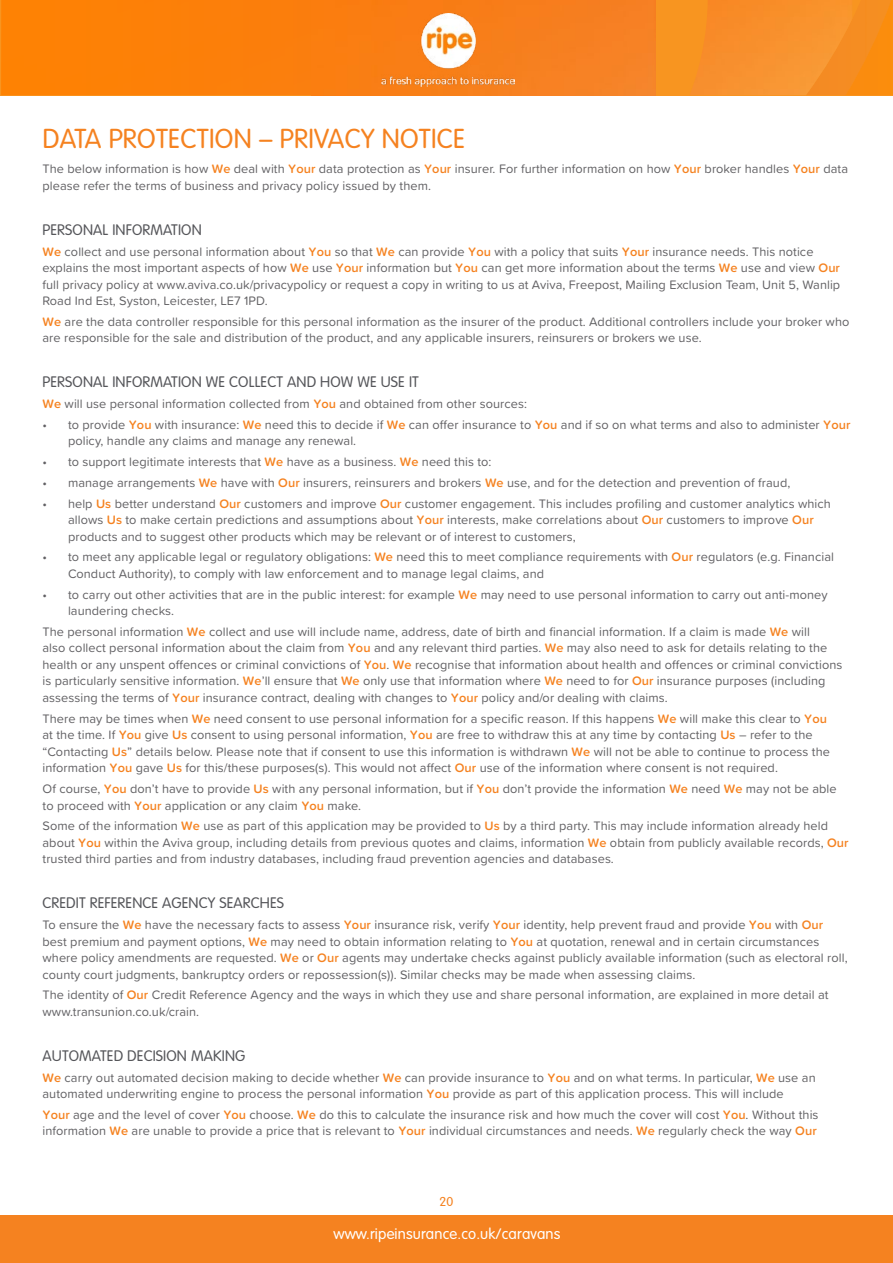
<style>
.page{position:relative;width:893px;height:1263px;background:#fff}
.page>*{position:absolute;margin:0;border:0;box-sizing:border-box;transform-origin:0 0}
.CVN_Main_Heading{font:300 27px "VAG Rounded Std";letter-spacing:.01em;color:#f58220}
.CVN_Secondary_Heading{font:300 15px "VAG Rounded Std";letter-spacing:.01em;color:#55565a}
.t1{font:300 15px "VAG Rounded Std";letter-spacing:.01em;color:#fff}
.CVN_Body{font:12.75px/16.5px "Proxima Soft";letter-spacing:.005em;color:#626164}
.t2{font:300 12.75px "VAG Rounded Std";color:#f58220}
.s1{font-weight:600;color:#f58220}
</style>
<div class="page">
<div style="left:0;top:1215px;width:893px;height:48px;background:#f58220"></div>
<svg style="left:0;top:0;width:893px;height:95px;background:#f98417"></svg>
<img style="left:382px;top:14px;width:133px;height:72px">
<p class="CVN_Main_Heading" style="left:43px;top:123px;width:424px">DATA PROTECTION – PRIVACY NOTICE</p>
<p class="CVN_Body" style="left:43px;top:160px;width:807px">The below information is how <span class="s1">We</span> deal with <span class="s1">Your</span> data protection as <span class="s1">Your</span> insurer. For further information on how <span class="s1">Your</span> broker handles <span class="s1">Your</span> data please refer the terms of business and privacy policy issued by them.</p>
<p class="CVN_Secondary_Heading" style="left:43px;top:221px;width:161px">PERSONAL INFORMATION</p>
<p class="CVN_Body" style="left:43px;top:242px;width:799px"><span class="s1">We</span> collect and use personal information about <span class="s1">You</span> so that <span class="s1">We</span> can provide <span class="s1">You</span> with a policy that suits <span class="s1">Your</span> insurance needs. This notice explains the most important aspects of how <span class="s1">We</span> use <span class="s1">Your</span> information but <span class="s1">You</span> can get more information about the terms <span class="s1">We</span> use and view <span class="s1">Our </span>full privacy policy at www.aviva.co.uk/privacypolicy or request a copy in writing to us at Aviva, Freepost, Mailing Exclusion Team, Unit 5, Wanlip Road Ind Est, Syston, Leicester, LE7 1PD.</p>
<p class="CVN_Body" style="left:43px;top:313px;width:808px"><span class="s1">We</span> are the data controller responsible for this personal information as the insurer of the product. Additional controllers include your broker who are responsible for the sale and distribution of the product, and any applicable insurers, reinsurers or brokers we use.</p>
<p class="CVN_Secondary_Heading" style="left:43px;top:374px;width:378px">PERSONAL INFORMATION WE COLLECT AND HOW WE USE IT</p>
<p class="CVN_Body" style="left:43px;top:395px;width:486px"><span class="s1">We</span> will use personal information collected from <span class="s1">You</span> and obtained from other sources:</p>
<p class="CVN_Body" style="left:68px;top:416px;width:784px;text-indent:-26px">• to provide <span class="s1">You</span> with insurance: <span class="s1">We</span> need this to decide if <span class="s1">We</span> can offer insurance to <span class="s1">You</span> and if so on what terms and also to administer <span class="s1">Your </span>policy, handle any claims and manage any renewal.</p>
<p class="CVN_Body" style="left:43px;top:453px;width:450px">• to support legitimate interests that <span class="s1">We</span> have as a business. <span class="s1">We</span> need this to:</p>
<p class="CVN_Body" style="left:43px;top:474px;width:749px">• manage arrangements <span class="s1">We</span> have with <span class="s1">Our</span> insurers, reinsurers and brokers <span class="s1">We</span> use, and for the detection and prevention of fraud,</p>
<p class="CVN_Body" style="left:68px;top:495px;width:764px;text-indent:-26px">• help <span class="s1">Us</span> better understand <span class="s1">Our</span> customers and improve <span class="s1">Our</span> customer engagement. This includes profiling and customer analytics which allows <span class="s1">Us</span> to make certain predictions and assumptions about <span class="s1">Your</span> interests, make correlations about <span class="s1">Our</span> customers to improve <span class="s1">Our </span>products and to suggest other products which may be relevant or of interest to customers,</p>
<p class="CVN_Body" style="left:68px;top:548px;width:767px;text-indent:-26px">• to meet any applicable legal or regulatory obligations: <span class="s1">We</span> need this to meet compliance requirements with <span class="s1">Our</span> regulators (e.g. Financial<br>Conduct Authority), to comply with law enforcement and to manage legal claims, and</p>
<p class="CVN_Body" style="left:68px;top:586px;width:761px;text-indent:-26px">• to carry out other activities that are in the public interest: for example <span class="s1">We</span> may need to use personal information to carry out anti-money laundering checks.</p>
<p class="CVN_Body" style="left:43px;top:623px;width:801px">The personal information <span class="s1">We</span> collect and use will include name, address, date of birth and financial information. If a claim is made <span class="s1">We</span> will<br>also collect personal information about the claim from <span class="s1">You</span> and any relevant third parties. <span class="s1">We</span> may also need to ask for details relating to the health or any unspent offences or criminal convictions of <span class="s1">You</span>. <span class="s1">We</span> recognise that information about health and offences or criminal convictions is particularly sensitive information. <span class="s1">We</span>’ll ensure that <span class="s1">We</span> only use that information where <span class="s1">We</span> need to for <span class="s1">Our</span> insurance purposes (including assessing the terms of <span class="s1">Your</span> insurance contract, dealing with changes to <span class="s1">Your</span> policy and/or dealing with claims.</p>
<p class="CVN_Body" style="left:43px;top:710px;width:789px">There may be times when <span class="s1">We</span> need consent to use personal information for a specific reason. If this happens <span class="s1">We</span> will make this clear to <span class="s1">You </span>at the time. If <span class="s1">You</span> give <span class="s1">Us</span> consent to using personal information, <span class="s1">You</span> are free to withdraw this at any time by contacting <span class="s1">Us</span> – refer to the “Contacting <span class="s1">Us</span>” details below. Please note that if consent to use this information is withdrawn <span class="s1">We</span> will not be able to continue to process the information <span class="s1">You</span> gave <span class="s1">Us</span> for this/these purposes(s). This would not affect <span class="s1">Our</span> use of the information where consent is not required.</p>
<p class="CVN_Body" style="left:43px;top:780px;width:796px">Of course, <span class="s1">You</span> don’t have to provide <span class="s1">Us</span> with any personal information, but if <span class="s1">You</span> don’t provide the information <span class="s1">We</span> need <span class="s1">We</span> may not be able to proceed with <span class="s1">Your</span> application or any claim <span class="s1">You</span> make.</p>
<p class="CVN_Body" style="left:43px;top:817px;width:808px">Some of the information <span class="s1">We</span> use as part of this application may be provided to <span class="s1">Us</span> by a third party. This may include information already held about <span class="s1">You</span> within the Aviva group, including details from previous quotes and claims, information <span class="s1">We</span> obtain from publicly available records, <span class="s1">Our </span>trusted third parties and from industry databases, including fraud prevention agencies and databases.</p>
<p class="CVN_Secondary_Heading" style="left:43px;top:894px;width:243px">CREDIT REFERENCE AGENCY SEARCHES</p>
<p class="CVN_Body" style="left:43px;top:916px;width:807px">To ensure the <span class="s1">We</span> have the necessary facts to assess <span class="s1">Your</span> insurance risk, verify <span class="s1">Your</span> identity, help prevent fraud and provide <span class="s1">You</span> with <span class="s1">Our </span>best premium and payment options, <span class="s1">We</span> may need to obtain information relating to <span class="s1">You</span> at quotation, renewal and in certain circumstances where policy amendments are requested. <span class="s1">We</span> or <span class="s1">Our</span> agents may undertake checks against publicly available information (such as electoral roll, county court judgments, bankruptcy orders or repossession(s)). Similar checks may be made when assessing claims.</p>
<p class="CVN_Body" style="left:43px;top:986px;width:787px">The identity of <span class="s1">Our</span> Credit Reference Agency and the ways in which they use and share personal information, are explained in more detail at www.transunion.co.uk/crain.</p>
<p class="CVN_Secondary_Heading" style="left:43px;top:1047px;width:204px">AUTOMATED DECISION MAKING</p>
<p class="CVN_Body" style="left:43px;top:1068px;width:775px"><span class="s1">We</span> carry out automated decision making to decide whether <span class="s1">We</span> can provide insurance to <span class="s1">You</span> and on what terms. In particular, <span class="s1">We</span> use an automated underwriting engine to process the personal information <span class="s1">You</span> provide as part of this application process. This will include</p>
<p class="CVN_Body" style="left:43px;top:1106px;width:777px"><span class="s1">Your</span> age and the level of cover <span class="s1">You</span> choose. <span class="s1">We</span> do this to calculate the insurance risk and how much the cover will cost <span class="s1">You</span>. Without this information <span class="s1">We</span> are unable to provide a price that is relevant to <span class="s1">Your</span> individual circumstances and needs. <span class="s1">We</span> regularly check the way <span class="s1">Our</span></p>
<p class="t2" style="left:440px;top:1194px;width:15px">20</p>
<p class="t1" style="left:333px;top:1225px;width:228px">www.ripeinsurance.co.uk/caravans</p>
</div>
